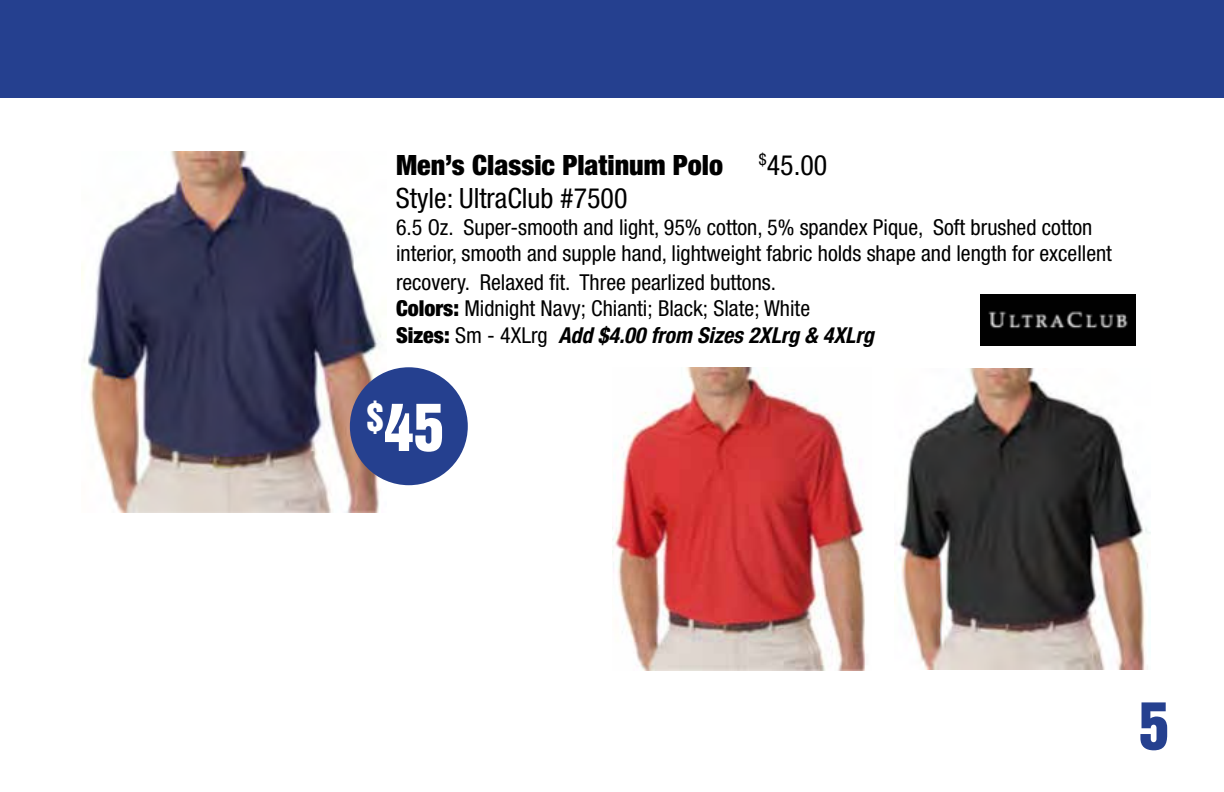
<style>
.page{position:relative;width:1224px;height:792px;background:#fff}
.page>*{position:absolute;margin:0;border:0;box-sizing:border-box;transform-origin:0 0}
.t1{font:60px "Helvetica Inserat";color:#fff}
.t2{font:60px "Helvetica Inserat";color:#25408f}
.t3{font:condensed 28px "Helvetica Neue";color:#000}
.t4{font:900 condensed 28px "Helvetica Neue";color:#000}
.t5{font:condensed 22px/26.4px "Helvetica Neue";color:#000}
.s1{font-weight:900}
.s2{font-weight:700;font-style:italic}
</style>
<div class="page">
<div style="left:0;top:0;width:1224px;height:98px;background:#25408f"></div>
<img style="left:81px;top:151px;width:306px;height:362px">
<img style="left:612px;top:368px;width:254px;height:302px">
<img style="left:895px;top:368px;width:255px;height:302px">
<div style="left:351px;top:368px;width:116px;height:116px;background:#25408f;border-radius:50%"></div>
<div style="left:350px;top:367px;width:118px;height:118px;border:2px solid #25408f;border-radius:50%"></div>
<img style="left:981px;top:294px;width:154px;height:52px">
<p class="t4" style="left:396px;top:147px;width:329px">Men’s Classic Platinum Polo</p>
<p class="t3" style="left:759px;top:149px;width:70px"><sup>$</sup>45.00</p>
<p class="t3" style="left:396px;top:182px;width:233px">Style: UltraClub #7500</p>
<p class="t5" style="left:396px;top:214px;width:717px">6.5 Oz. Super-smooth and light, 95% cotton, 5% spandex Pique, Soft brushed cotton interior, smooth and supple hand, lightweight fabric holds shape and length for excellent</p>
<p class="t5" style="left:396px;top:269px;width:479px">recovery. Relaxed fit. Three pearlized buttons.<br><span class="s1">Colors:</span> Midnight Navy; Chianti; Black; Slate; White<br><span class="s1">Sizes:</span> Sm - 4XLrg <span class="s2">Add $4.00 from Sizes 2XLrg &amp; 4XLrg</span></p>
<h1 class="t1" style="left:366px;top:392px;width:79px"><sup>$</sup>45</h1>
<h1 class="t2" style="left:1139px;top:690px;width:31px">5</h1>
</div>
